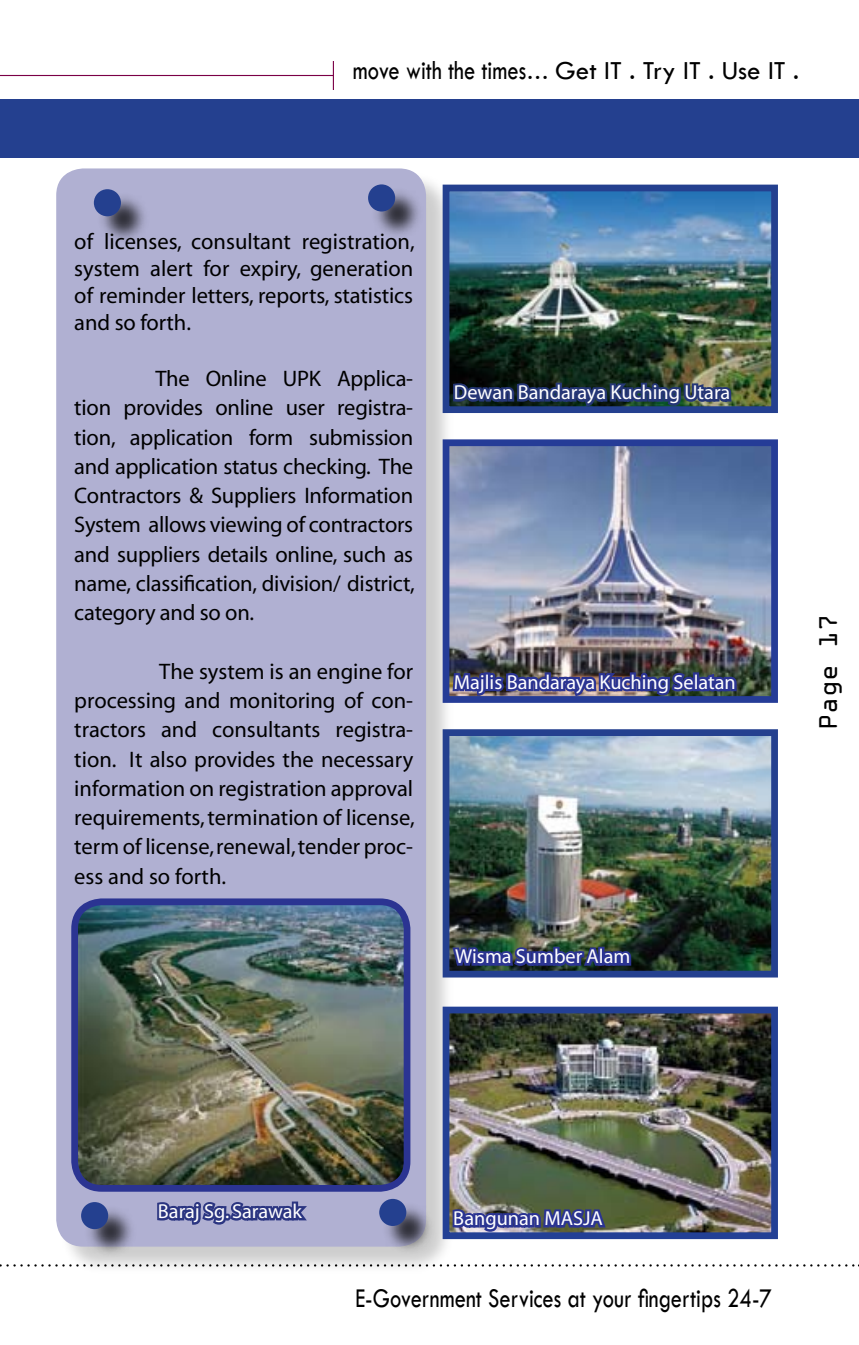
<style>
.page{position:relative;width:859px;height:1345px;background:#fff}
.page>*{position:absolute;margin:0;border:0;box-sizing:border-box;transform-origin:0 0}
.t1{font:28.12px "Tw Cen";color:#000;scale:.8 1}
.t2{font:27px "Tw Cen";color:#000}
.t3{font:27px "OCRA Extended";color:#000}
.t4{font:22.5px/29.2px "Myriad";letter-spacing:-.005em;color:#000;text-align:justify}
.t5{font:20.25px "Myriad";color:#fff}
.s1{font-size:28.12px}
.s2{font-size:22.5px}
</style>
<div class="page">
<hr style="left:0;top:75px;width:333px;height:1px;background:#7b0046">
<svg style="left:333px;top:61px;width:1px;height:29px"></svg>
<div style="left:58px;top:169px;width:399px;height:1108px;background:#000;opacity:.2"></div>
<div style="left:56px;top:168px;width:370px;height:1078px;background:#b0b0d2;border-radius:27px"></div>
<img style="left:450px;top:193px;width:320px;height:212px">
<div style="left:442px;top:185px;width:336px;height:228px;border:7px solid #24408f"></div>
<img style="left:450px;top:329px;width:283px;height:110px">
<img style="left:450px;top:447px;width:320px;height:248px">
<div style="left:442px;top:439px;width:336px;height:264px;border:7px solid #253c97"></div>
<img style="left:450px;top:618px;width:289px;height:104px">
<div style="left:0;top:100px;width:859px;height:58px;background:#24408f"></div>
<div style="left:96px;top:191px;width:55px;height:55px;background:#000;opacity:.75"></div>
<div style="left:94px;top:189px;width:27px;height:27px;background:#24408f;border-radius:50%"></div>
<div style="left:370px;top:187px;width:55px;height:55px;background:#000;opacity:.75"></div>
<div style="left:368px;top:184px;width:27px;height:27px;background:#24408f;border-radius:50%"></div>
<img style="left:450px;top:1014px;width:320px;height:133px">
<div style="left:442px;top:1006px;width:336px;height:233px;border:7px solid #234095"></div>
<img style="left:450px;top:737px;width:320px;height:232px">
<div style="left:442px;top:729px;width:336px;height:248px;border:7px solid #24408f"></div>
<img style="left:449px;top:883px;width:184px;height:143px">
<img style="left:75px;top:902px;width:332px;height:286px;border-radius:27px">
<div style="left:71px;top:898px;width:339px;height:293px;border:7px solid #2b3492;border-radius:27px"></div>
<img style="left:0;top:1147px;width:859px;height:125px">
<p class="t2" style="left:353px;top:54px;width:448px"><span class="s1">move with the times</span><span class="s2">…</span> Get IT . Try IT . Use IT .</p>
<p class="t4" style="left:74px;top:229px;width:342px;line-height:27px">of licenses, consultant registration, system alert for expiry, generation of reminder letters, reports, statistics and so forth.</p>
<p class="t4" style="left:74px;top:365px;width:342px;text-indent:81px">The Online UPK Applica&shy;tion provides online user registra&shy;tion, application form submission and application status checking. The Contractors &amp; Suppliers Information System allows viewing of contractors and suppliers details online, such as name, classification, division/ district, category and so on.</p>
<p class="t4" style="left:74px;top:657px;width:342px;text-indent:85px">The system is an engine for processing and monitoring of con&shy;tractors and consultants registra&shy;tion. It also provides the necessary information on registration approval requirements, termination of license, term of license, renewal, tender proc&shy;ess and so forth.</p>
<p class="t5" style="left:454px;top:382px;width:278px">Dewan Bandaraya Kuching Utara</p>
<p class="t5" style="left:454px;top:672px;width:283px">Majlis Bandaraya Kuching Selatan</p>
<p class="t5" style="left:455px;top:946px;width:177px">Wisma Sumber Alam</p>
<p class="t3" style="left:814px;top:730px;width:116px;rotate:-90deg">Page 17</p>
<p class="t5" style="left:158px;top:1201px;width:146px">Baraj Sg. Sarawak</p>
<p class="t5" style="left:453px;top:1208px;width:151px">Bangunan MASJA</p>
<p class="t1" style="left:355px;top:1281px;width:522px">E-Government Services at your fingertips 24-7</p>
</div>
